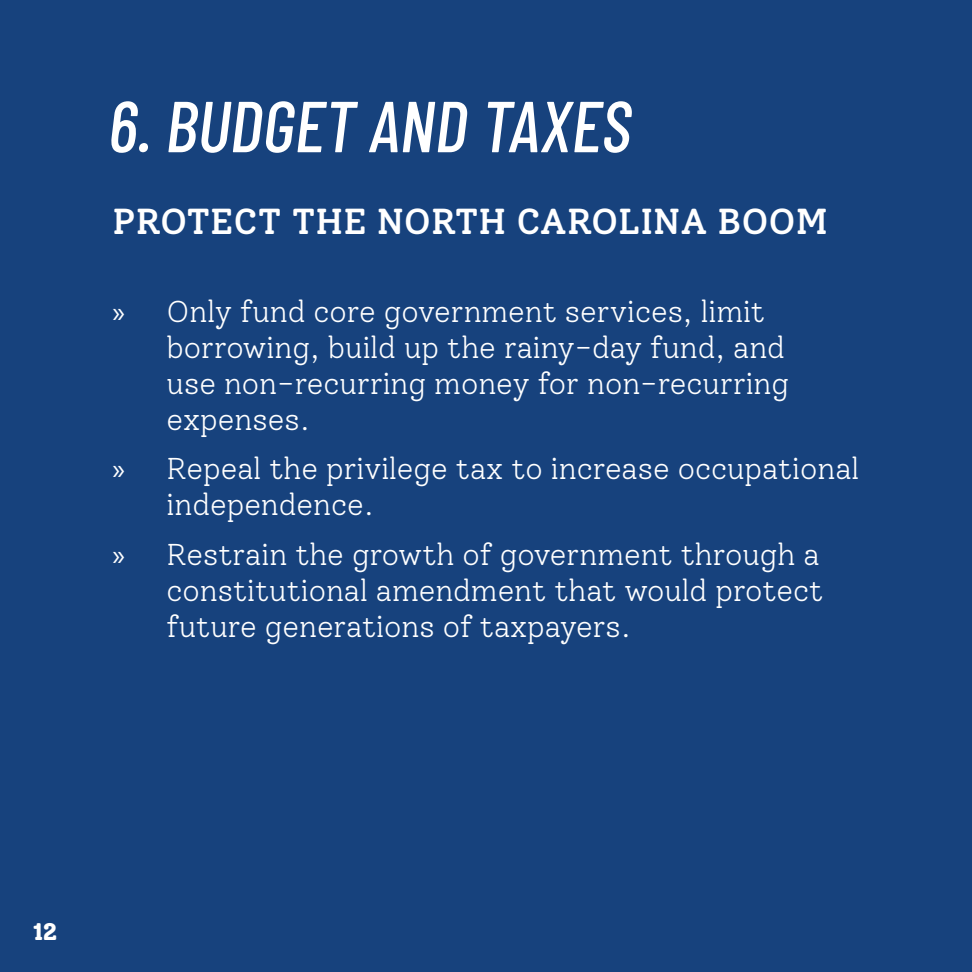
<style>
.page{position:relative;width:972px;height:972px;background:#17427d}
.page>*{position:absolute;margin:0;border:0;box-sizing:border-box;transform-origin:0 0}
.t1{font:italic 500 72px "Barlow Condensed";color:#fff}
.t2{font:500 36px "Solway";color:#fff}
.t3{font:300 30px/36px "Solway";color:#fff}
.t4{font:800 24px "Solway";color:#fff}
.s1{font-family:"Myriad Pro";font-weight:400}
</style>
<div class="page">
<p class="t1" style="left:108px;top:75px;width:525px">6. BUDGET AND TAXES</p>
<p class="t2" style="left:113px;top:200px;width:717px">PROTECT THE NORTH CAROLINA BOOM</p>
<p class="t3" style="left:167px;top:293px;width:624px;text-indent:-54px"><span class="s1">»</span> Only fund core government services, limit borrowing, build up the rainy-day fund, and use non-recurring money for non-recurring expenses.</p>
<p class="t3" style="left:167px;top:451px;width:694px;text-indent:-54px"><span class="s1">»</span> Repeal the privilege tax to increase occupational independence.</p>
<p class="t3" style="left:167px;top:536px;width:658px;text-indent:-54px"><span class="s1">»</span> Restrain the growth of government through a constitutional amendment that would protect future generations of taxpayers.</p>
<p class="t4" style="left:33px;top:917px;width:26px">12</p>
</div>
